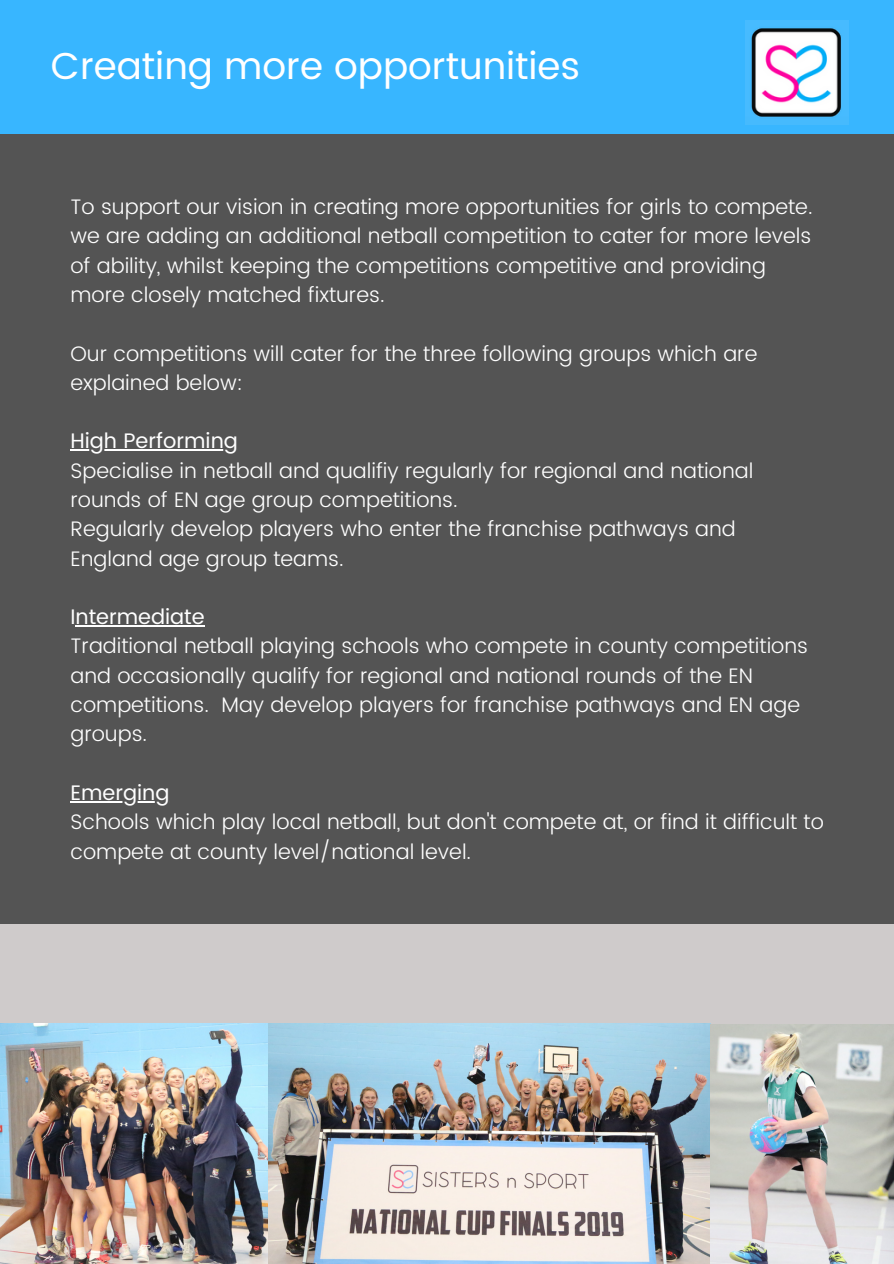
<style>
.page{position:relative;width:894px;height:1264px;background:#fff}
.page>*{position:absolute;margin:0;border:0;box-sizing:border-box;transform-origin:0 0}
.t1{font:37.5px "Poppins";color:#fff}
.t2{font:300 21px/29.2px "Poppins";color:#fff}
.t3{font:21px "Poppins";color:#fff}
</style>
<div class="page">
<div style="left:0;top:0;width:893px;height:1263px;background:#cfcbcb"></div>
<img style="left:0;top:1023px;width:268px;height:240px">
<div style="left:0;top:0;width:893px;height:923px;background:#545454"></div>
<div style="left:0;top:0;width:893px;height:134px;background:#38b6ff"></div>
<img style="left:268px;top:1023px;width:625px;height:240px">
<hr style="left:70px;top:449px;width:168px;height:1px;background:#fff">
<hr style="left:75px;top:625px;width:129px;height:1px;background:#fff">
<hr style="left:70px;top:801px;width:99px;height:1px;background:#fff">
<img style="left:745px;top:20px;width:103px;height:105px">
<p class="t1" style="left:51px;top:44px;width:530px">Creating more opportunities</p>
<p class="t2" style="left:70px;top:192px;width:743px">To support our vision in creating more opportunities for girls to compete. we are adding an additional netball competition to cater for more levels of ability, whilst keeping the competitions competitive and providing more closely matched fixtures.</p>
<p class="t2" style="left:70px;top:339px;width:688px">Our competitions will cater for the three following groups which are explained below:</p>
<p class="t3" style="left:70px;top:429px;width:169px">High Performing</p>
<p class="t2" style="left:70px;top:456px;width:684px">Specialise in netball and qualifiy regularly for regional and national rounds of EN age group competitions.</p>
<p class="t2" style="left:70px;top:514px;width:666px">Regularly develop players who enter the franchise pathways and<br>England age group teams.</p>
<p class="t3" style="left:70px;top:604px;width:136px">Intermediate</p>
<p class="t2" style="left:70px;top:631px;width:739px">Traditional netball playing schools who compete in county competitions and occasionally qualify for regional and national rounds of the EN competitions. May develop players for franchise pathways and EN age groups.</p>
<p class="t3" style="left:70px;top:780px;width:101px">Emerging</p>
<p class="t2" style="left:70px;top:807px;width:754px">Schools which play local netball, but don't compete at, or find it difficult to compete at county level/national level.</p>
</div>
